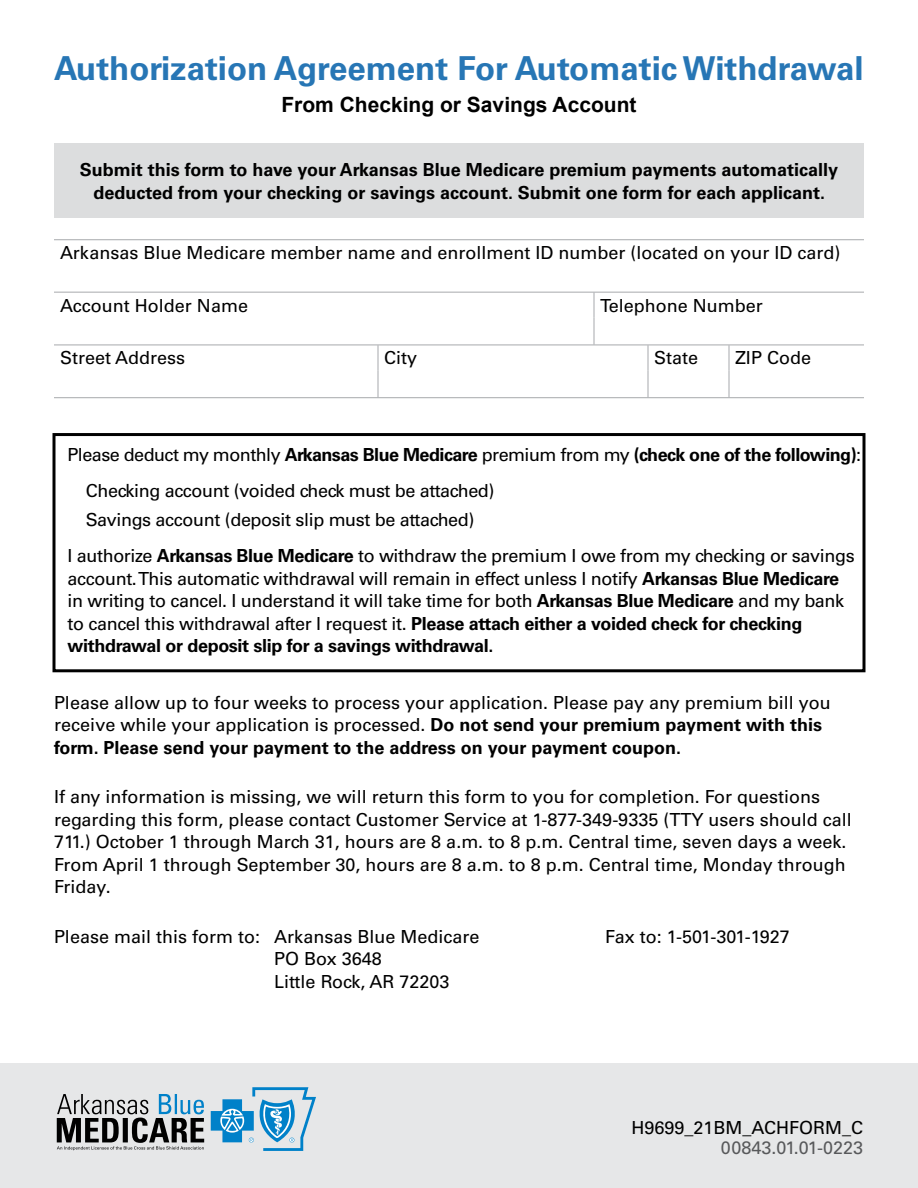
<style>
.page{position:relative;width:918px;height:1188px;background:#fff}
.page>*{position:absolute;margin:0;border:0;box-sizing:border-box;transform-origin:0 0}
.Title_of_document{font:700 33px "Univers LT Std";color:#2776b5}
.t1{font:700 21px "Arial";color:#000}
.Paragraph_Style_1{font:18px/22.5px "Univers LT Std";color:#000}
.Paragraph_Style_1-2{font:18px/22.5px "Univers LT Std";letter-spacing:-.02em;color:#000}
.gray_paragraph_shadi{font:700 18px/22.5px "Univers LT Std";color:#000;text-align:center}
.Lables{font:18px "Univers LT Std";color:#000}
.Paragraph_Style_1-3{font:700 18px "Univers LT Std";letter-spacing:-.03em;color:#000}
.t2{font:18px "Univers LT Std";color:#58595b}
.s1{font-weight:400}
.s2{font-weight:700}
</style>
<div class="page">
<div style="left:0;top:1063px;width:918px;height:125px;background:#e6e7e8"></div>
<svg style="left:211px;top:1087px;width:105px;height:64px"></svg>
<svg style="left:57px;top:1094px;width:147px;height:56px"></svg>
<div style="left:54px;top:143px;width:810px;height:74px;background:#dcddde"></div>
<div style="left:52px;top:433px;width:814px;height:239px;border:3px solid #000"></div>
<hr style="left:54px;top:239px;width:810px;height:1px;background:#a7a9ac">
<hr style="left:54px;top:292px;width:810px;height:1px;background:#a7a9ac">
<svg style="left:594px;top:293px;width:1px;height:52px"></svg>
<hr style="left:54px;top:345px;width:540px;height:1px;background:#a7a9ac">
<hr style="left:594px;top:345px;width:270px;height:1px;background:#a7a9ac">
<svg style="left:378px;top:345px;width:1px;height:52px"></svg>
<svg style="left:648px;top:345px;width:1px;height:52px"></svg>
<svg style="left:729px;top:345px;width:1px;height:52px"></svg>
<hr style="left:54px;top:397px;width:324px;height:1px;background:#a7a9ac">
<hr style="left:378px;top:397px;width:270px;height:1px;background:#a7a9ac">
<hr style="left:648px;top:397px;width:81px;height:1px;background:#a7a9ac">
<hr style="left:729px;top:397px;width:135px;height:1px;background:#a7a9ac">
<p class="Title_of_document" style="left:54px;top:49px;width:811px">Authorization Agreement For Automatic Withdrawal</p>
<p class="t1" style="left:281px;top:90px;width:357px">From Checking or Savings Account</p>
<p class="gray_paragraph_shadi" style="left:80px;top:159px;width:760px">Submit this form to have your Arkansas Blue Medicare premium payments automatically deducted from your checking or savings account. Submit one form for each applicant.</p>
<p class="Lables" style="left:60px;top:242px;width:782px">Arkansas Blue Medicare member name and enrollment ID number (located on your ID card)</p>
<p class="Lables" style="left:60px;top:294px;width:190px">Account Holder Name</p>
<p class="Lables" style="left:600px;top:294px;width:164px">Telephone Number</p>
<p class="Lables" style="left:60px;top:347px;width:127px">Street Address</p>
<p class="Lables" style="left:384px;top:347px;width:35px">City</p>
<p class="Lables" style="left:654px;top:347px;width:46px">State</p>
<p class="Lables" style="left:735px;top:347px;width:78px">ZIP Code</p>
<p class="Paragraph_Style_1-3" style="left:68px;top:444px;width:795px"><span class="s1">Please deduct my monthly</span> Arkansas Blue Medicare <span class="s1">premium from my</span> (check one of the following)<span class="s1">:</span></p>
<p class="Paragraph_Style_1-2" style="left:86px;top:479px;width:410px">Checking account (voided check must be attached)</p>
<p class="Paragraph_Style_1-2" style="left:86px;top:509px;width:390px">Savings account (deposit slip must be attached)</p>
<p class="Paragraph_Style_1-2" style="left:68px;top:545px;width:789px">I authorize <span class="s2">Arkansas Blue Medicare</span> to withdraw the premium I owe from my checking or savings account. This automatic withdrawal will remain in effect unless I notify <span class="s2">Arkansas Blue Medicare </span>in writing to cancel. I understand it will take time for both <span class="s2">Arkansas Blue Medicare</span> and my bank to cancel this withdrawal after I request it. <span class="s2">Please attach either a voided check for checking withdrawal or deposit slip for a savings withdrawal.</span></p>
<p class="Paragraph_Style_1" style="left:54px;top:691px;width:778px">Please allow up to four weeks to process your application. Please pay any premium bill you receive while your application is processed. <span class="s2">Do not send your premium payment with this form. Please send your payment to the address on your payment coupon.</span></p>
<p class="Paragraph_Style_1" style="left:54px;top:785px;width:799px">If any information is missing, we will return this form to you for completion. For questions regarding this form, please contact Customer Service at 1-877-349-9335 (TTY users should call 711.) October 1 through March 31, hours are 8 a.m. to 8 p.m. Central time, seven days a week.<br>From April 1 through September 30, hours are 8 a.m. to 8 p.m. Central time, Monday through Friday.</p>
<p class="Paragraph_Style_1" style="left:54px;top:925px;width:427px">Please mail this form to: Arkansas Blue Medicare</p>
<p class="Paragraph_Style_1" style="left:605px;top:925px;width:186px">Fax to: 1-501-301-1927</p>
<p class="Paragraph_Style_1" style="left:274px;top:947px;width:177px">PO Box 3648<br>Little Rock, AR 72203</p>
<p class="Paragraph_Style_1" style="left:631px;top:1116px;width:233px">H9699_21BM_ACHFORM_C</p>
<p class="t2" style="left:721px;top:1137px;width:144px">00843.01.01-0223</p>
</div>
